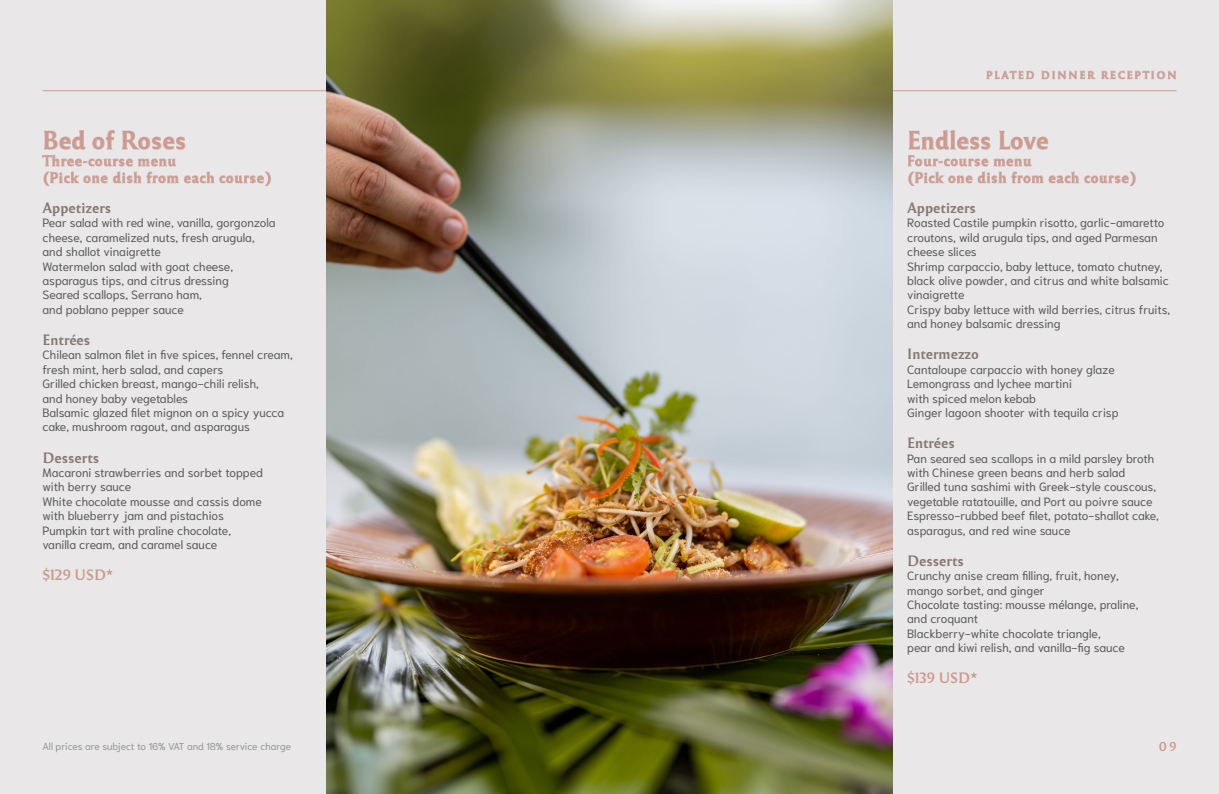
<style>
.page{position:relative;width:1219px;height:794px;background:#e9e7e7}
.page>*{position:absolute;margin:0;border:0;box-sizing:border-box;transform-origin:0 0}
.t1{font:24px "Reforma 1969 Negra";color:#cd9a8d}
.t2{font:14px/16.8px "Reforma 1969 Negra";letter-spacing:.015em;color:#cd9a8d}
.t3{font:14px "Reforma 1969 Negra";color:#877874}
.t4{font:12px/14.4px "Niramit";color:#58595b}
.t5{font:12px "Reforma 1969 Negra";color:#cd9a8d}
.t6{font:10px "Niramit";color:#939598}
.t7{font:10px "Reforma 1969 Negra";letter-spacing:.2em;color:#cd9a8d}
</style>
<div class="page">
<svg style="left:42px;top:130px;width:229px;height:56px"></svg>
<svg style="left:908px;top:130px;width:228px;height:56px"></svg>
<hr style="left:43px;top:90px;width:1133px;height:1px;background:#cd9a8d">
<img style="left:326px;top:0;width:567px;height:794px">
<svg style="left:986px;top:71px;width:48px;height:8px"></svg>
<svg style="left:1041px;top:71px;width:135px;height:8px"></svg>
<h1 class="t1" style="left:42px;top:126px;width:145px">Bed of Roses</h1>
<p class="t2" style="left:42px;top:153px;width:232px">Three-course menu<br>(Pick one dish from each course)</p>
<p class="t3" style="left:43px;top:199px;width:70px">Appetizers</p>
<p class="t4" style="left:43px;top:216px;width:235px">Pear salad with red wine, vanilla, gorgonzola cheese, caramelized nuts, fresh arugula, and shallot vinaigrette<br>Watermelon salad with goat cheese, asparagus tips, and citrus dressing<br>Seared scallops, Serrano ham,<br>and poblano pepper sauce</p>
<p class="t3" style="left:43px;top:331px;width:49px">Entrées</p>
<p class="t4" style="left:43px;top:348px;width:252px">Chilean salmon filet in five spices, fennel cream, fresh mint, herb salad, and capers<br>Grilled chicken breast, mango-chili relish,<br>and honey baby vegetables<br>Balsamic glazed filet mignon on a spicy yucca cake, mushroom ragout, and asparagus</p>
<p class="t3" style="left:43px;top:449px;width:58px">Desserts</p>
<p class="t4" style="left:43px;top:465px;width:222px">Macaroni strawberries and sorbet topped with berry sauce<br>White chocolate mousse and cassis dome with blueberry jam and pistachios Pumpkin tart with praline chocolate, vanilla cream, and caramel sauce</p>
<p class="t2" style="left:43px;top:567px;width:43px">$129 USD</p>
<p class="t2" style="left:106px;top:567px;width:8px">*</p>
<p class="t7" style="left:986px;top:69px;width:192px">plated dinner reception</p>
<h1 class="t1" style="left:907px;top:126px;width:143px">Endless Love</h1>
<p class="t2" style="left:907px;top:153px;width:232px">Four-course menu<br>(Pick one dish from each course)</p>
<p class="t3" style="left:907px;top:199px;width:70px">Appetizers</p>
<p class="t4" style="left:907px;top:216px;width:265px">Roasted Castile pumpkin risotto, garlic-amaretto croutons, wild arugula tips, and aged Parmesan cheese slices<br>Shrimp carpaccio, baby lettuce, tomato chutney, black olive powder, and citrus and white balsamic vinaigrette<br>Crispy baby lettuce with wild berries, citrus fruits, and honey balsamic dressing</p>
<p class="t3" style="left:907px;top:346px;width:73px">I ntermezzo</p>
<p class="t4" style="left:907px;top:362px;width:213px">Cantaloupe carpaccio with honey glaze Lemongrass and lychee martini<br>with spiced melon kebab<br>Ginger lagoon shooter with tequila crisp</p>
<p class="t3" style="left:907px;top:435px;width:49px">Entrées</p>
<p class="t4" style="left:907px;top:451px;width:253px">Pan seared sea scallops in a mild parsley broth with Chinese green beans and herb salad Grilled tuna sashimi with Greek-style couscous, vegetable ratatouille, and Port au poivre sauce Espresso-rubbed beef filet, potato-shallot cake, asparagus, and red wine sauce</p>
<p class="t3" style="left:907px;top:552px;width:58px">Desserts</p>
<p class="t4" style="left:907px;top:568px;width:233px">Crunchy anise cream filling, fruit, honey, mango sorbet, and ginger<br>Chocolate tasting: mousse mélange, praline, and croquant<br>Blackberry-white chocolate triangle,<br>pear and kiwi relish, and vanilla-fig sauce</p>
<p class="t2" style="left:907px;top:670px;width:43px">$139 USD</p>
<p class="t2" style="left:970px;top:670px;width:8px">*</p>
<p class="t6" style="left:42px;top:738px;width:250px">All prices are subject to 16% VAT and 18% service charge</p>
<p class="t5" style="left:1159px;top:739px;width:19px">09</p>
</div>
